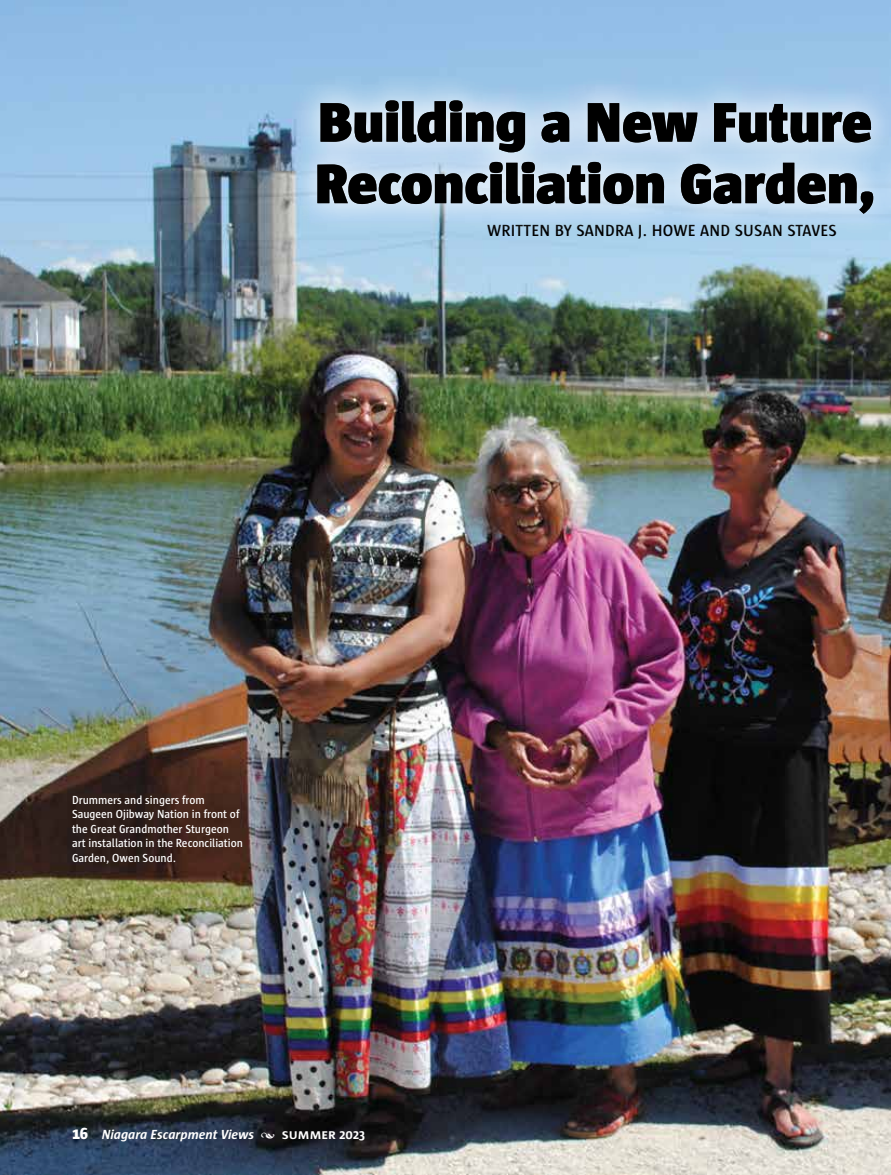
<style>
.page{position:relative;width:891px;height:1175px;background:#fff}
.page>*{position:absolute;margin:0;border:0;box-sizing:border-box;transform-origin:0 0}
.t1{font:900 57px/61.5px "Sun";color:#000}
.t2{font:600 16.5px "Sun";letter-spacing:.015em;color:#000}
.t3{font:italic 700 13.5px "Sun";color:#fff}
.t4{font:600 12px/14.4px "Sun";color:#fff;scale:.95 1}
.s1{font-weight:800;font-style:normal;font-size:16.5px}
.s2{font-family:"Minion Pro";font-weight:400;font-style:normal}
.s3{font-style:normal}
</style>
<div class="page">
<img style="left:0;top:0;width:891px;height:1174px">
<div style="left:286px;top:70px;width:605px;height:174px;background:#fff;opacity:.75"></div>
<h1 class="t1" style="left:315px;top:91px;width:563px">Building a New Future<br>Reconciliation Garden,</h1>
<h2 class="t2" style="left:487px;top:221px;width:351px">WRITTEN BY SANDRA J. HOWE AND SUSAN STAVES</h2>
<p class="t4" style="left:72px;top:792px;width:182px">Drummers and singers from<br>Saugeen Ojibway Nation in front of the Great Grandmother Sturgeon art installation in the Reconciliation<br>Garden, Owen Sound.</p>
<p class="t3" style="left:72px;top:1126px;width:295px"><span class="s1">16</span> Niagara Escarpment Views <span class="s2">•</span> <span class="s3">summer 2023</span></p>
</div>
